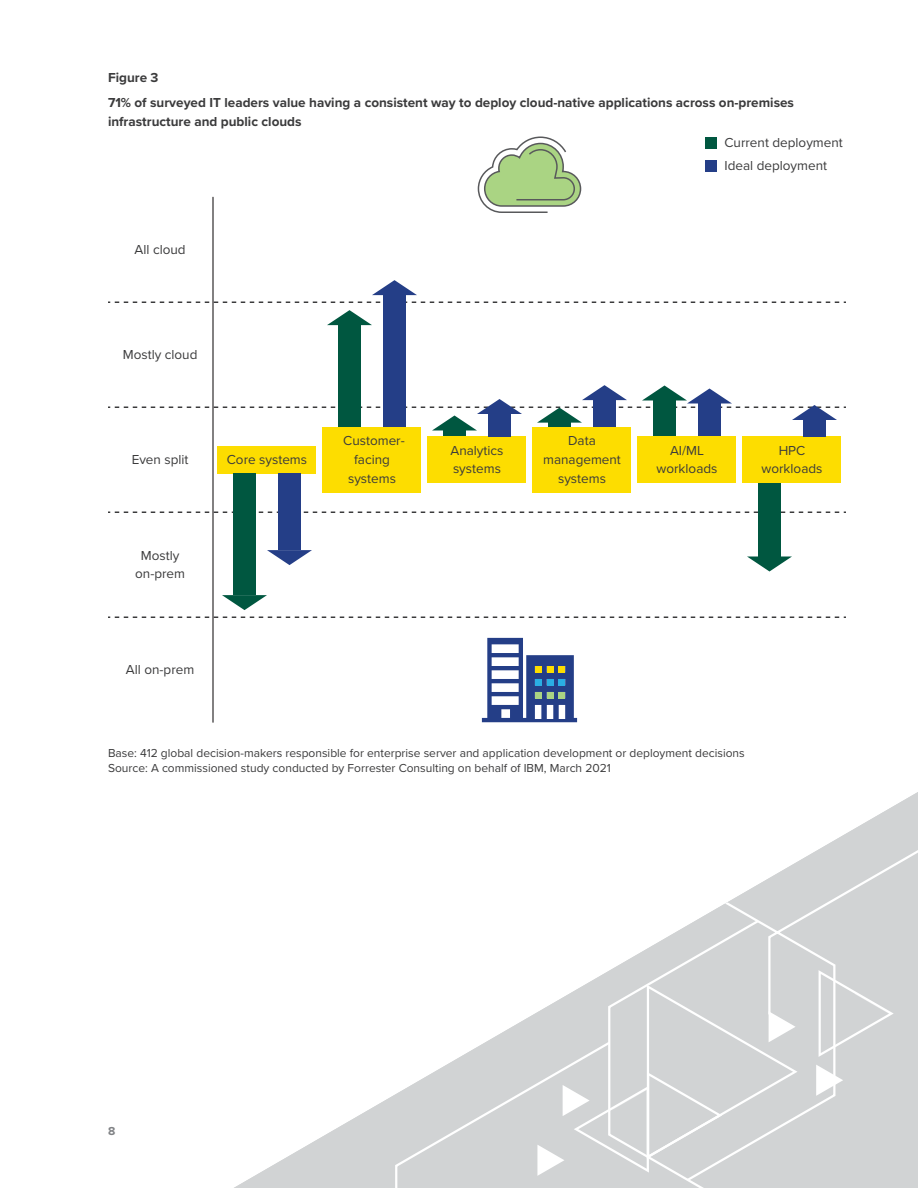
<style>
.page{position:relative;width:918px;height:1188px;background:#fff}
.page>*{position:absolute;margin:0;border:0;box-sizing:border-box;transform-origin:0 0}
.t1{font:13.5px/18.8px "Proxima Nova";color:#3b3b3c;text-align:center}
.t2{font:700 13.5px/18.8px "Proxima Nova";color:#3b3b3c}
.t3{font:12px/15px "Proxima Nova";color:#3b3b3c}
.t4{font:700 12px "Proxima Nova";color:#808285}
</style>
<div class="page">
<svg style="left:234px;top:792px;width:684px;height:396px"></svg>
<svg style="left:394px;top:834px;width:524px;height:354px"></svg>
<div style="left:428px;top:436px;width:98px;height:47px;background:#fddd00"></div>
<div style="left:532px;top:427px;width:100px;height:65px;background:#fddd00"></div>
<div style="left:638px;top:436px;width:98px;height:47px;background:#fddd00"></div>
<div style="left:742px;top:436px;width:100px;height:47px;background:#fddd00"></div>
<div style="left:218px;top:446px;width:98px;height:28px;background:#fddd00"></div>
<div style="left:322px;top:427px;width:100px;height:65px;background:#fddd00"></div>
<svg style="left:477px;top:136px;width:105px;height:77px"></svg>
<svg style="left:482px;top:638px;width:95px;height:84px"></svg>
<svg style="left:108px;top:302px;width:738px;height:1px"></svg>
<svg style="left:108px;top:512px;width:738px;height:1px"></svg>
<svg style="left:108px;top:616px;width:738px;height:2px"></svg>
<div style="left:705px;top:137px;width:12px;height:12px;background:#005740"></div>
<div style="left:705px;top:160px;width:12px;height:12px;background:#243e87"></div>
<hr style="left:212px;top:197px;width:2px;height:525px;background:#231f20">
<div style="left:233px;top:474px;width:23px;height:121px;background:#005740"></div>
<svg style="left:222px;top:595px;width:45px;height:15px"></svg>
<div style="left:758px;top:483px;width:23px;height:73px;background:#005740"></div>
<svg style="left:747px;top:556px;width:45px;height:16px"></svg>
<div style="left:278px;top:474px;width:23px;height:76px;background:#243e87"></div>
<svg style="left:267px;top:550px;width:45px;height:15px"></svg>
<div style="left:383px;top:295px;width:23px;height:132px;background:#243e87"></div>
<svg style="left:372px;top:280px;width:45px;height:15px"></svg>
<div style="left:338px;top:325px;width:23px;height:102px;background:#005740"></div>
<svg style="left:327px;top:310px;width:45px;height:15px"></svg>
<div style="left:488px;top:414px;width:23px;height:22px;background:#243e87"></div>
<div style="left:443px;top:430px;width:23px;height:6px;background:#005740"></div>
<div style="left:698px;top:404px;width:23px;height:32px;background:#243e87"></div>
<div style="left:803px;top:420px;width:23px;height:16px;background:#243e87"></div>
<div style="left:653px;top:400px;width:23px;height:36px;background:#005740"></div>
<svg style="left:108px;top:385px;width:738px;height:45px"></svg>
<p class="t2" style="left:108px;top:68px;width:52px">Figure 3</p>
<p class="t2" style="left:108px;top:93px;width:688px">71% of surveyed IT leaders value having a consistent way to deploy cloud-native applications across on-premises infrastructure and public clouds</p>
<p class="t1" style="left:725px;top:133px;width:120px">Current deployment</p>
<p class="t1" style="left:135px;top:239px;width:53px">All cloud</p>
<p class="t1" style="left:123px;top:344px;width:76px">Mostly cloud</p>
<p class="t1" style="left:343px;top:431px;width:63px">Customer&shy;facing systems</p>
<p class="t1" style="left:132px;top:449px;width:58px">Even split</p>
<p class="t1" style="left:450px;top:440px;width:55px;text-align:left">Analytics systems</p>
<p class="t1" style="left:227px;top:449px;width:82px">Core systems</p>
<p class="t1" style="left:135px;top:545px;width:51px">Mostly on-prem</p>
<p class="t1" style="left:126px;top:659px;width:70px">All on-prem</p>
<p class="t1" style="left:724px;top:155px;width:104px">Ideal deployment</p>
<p class="t1" style="left:543px;top:431px;width:79px">Data management systems</p>
<p class="t1" style="left:657px;top:440px;width:62px">AI/ML workloads</p>
<p class="t1" style="left:762px;top:440px;width:62px">HPC workloads</p>
<p class="t3" style="left:108px;top:745px;width:638px">Base: 412 global decision-makers responsible for enterprise server and application development or deployment decisions<br>Source: A commissioned study conducted by Forrester Consulting on behalf of IBM, March 2021</p>
<p class="t4" style="left:108px;top:1122px;width:9px">8</p>
</div>
